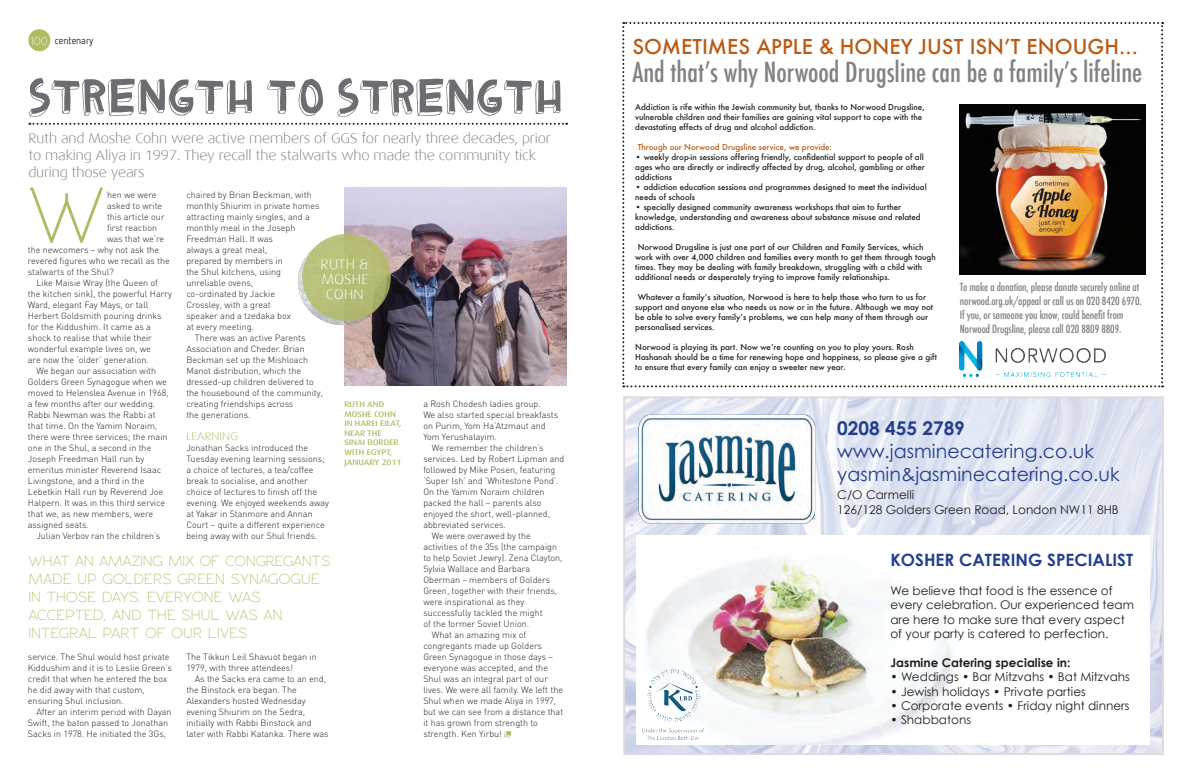
<style>
.page{position:relative;width:1191px;height:780px;background:#fff}
.page>*{position:absolute;margin:0;border:0;box-sizing:border-box;transform-origin:0 0}
.t1{font:80.3px "Rawengulk";color:#b2ba62}
.t2{font:56px "Denne Matryoshka";letter-spacing:-.02em;color:#6c6d70}
.t3{font:500 condensed 27px "Futura";color:#808285}
.t4{font:500 20px "Futura";color:#b95b14}
.t5{font:19px "Century Gothic";color:#253f8e}
.t6{font:700 19px "Century Gothic";color:#253f8e}
.t7{font:700 17px "Century Gothic";color:#253f8e}
.t8{font:15px/18px "Rawengulk";letter-spacing:.02em;color:#b2ba62}
.t9{font:300 14px/16.8px "Dax Wide";letter-spacing:-.01em;color:#808285}
.t10{font:300 14px/15px "Dax Wide";letter-spacing:.015em;color:#fff;text-align:center}
.t11{font:12px/14.4px "Century Gothic";color:#231f20}
.t12{font:700 12px "Century Gothic";color:#231f20}
.t13{font:12px "Rawengulk";color:#fff}
.t14{font:500 condensed 11px/14px "Futura";letter-spacing:-.01em;color:#808285}
.t15{font:300 11px "Dax Wide";letter-spacing:.015em;color:#b2ba62}
.t16{font:10px "Netto OT";color:#231f20}
.t17{font:300 9px/11px "DIN";color:#231f20}
.t18{font:500 8px/10px "Futura";color:#231f20}
.t19{font:500 8px/9.6px "Dax Wide";letter-spacing:.005em;color:#b2ba62}
.t20{font:500 8px "Futura";color:#b95b14}
</style>
<div class="page">
<svg style="left:29px;top:123px;width:538px;height:2px"></svg>
<svg style="left:504px;top:731px;width:7px;height:6px"></svg>
<img style="left:345px;top:187px;width:221px;height:198px">
<img style="left:298px;top:238px;width:88px;height:87px">
<div style="left:302px;top:234px;width:89px;height:87px;background:linear-gradient(to right,#bec681,#adb16c);border-radius:50%"></div>
<div style="left:28px;top:29px;width:22px;height:22px;background:#b2ba62;border-radius:50%"></div>
<svg style="left:622px;top:22px;width:541px;height:365px"></svg>
<img style="left:959px;top:104px;width:186px;height:170px">
<img style="left:959px;top:341px;width:146px;height:35px">
<img style="left:626px;top:399px;width:535px;height:353px">
<div style="left:623px;top:396px;width:541px;height:359px;border:2px solid #a8a9ad"></div>
<img style="left:638px;top:414px;width:177px;height:110px">
<div style="left:636px;top:535px;width:513px;height:209px;background:#fff"></div>
<img style="left:646px;top:555px;width:306px;height:189px">
<img style="left:642px;top:669px;width:61px;height:70px">
<p class="t13" style="left:31px;top:34px;width:18px">100</p>
<p class="t16" style="left:55px;top:34px;width:40px">centenary</p>
<p class="t2" style="left:28px;top:70px;width:536px">STRENGTH TO STRENGTH</p>
<p class="t9" style="left:28px;top:130px;width:524px">Ruth and Moshe Cohn were active members of GGS for nearly three decades, prior to making Aliya in 1997. They recall the stalwarts who made the community tick during those years</p>
<p class="t1" style="left:28px;top:170px;width:79px">W</p>
<p class="t17" style="left:107px;top:189px;width:51px">hen we were</p>
<p class="t17" style="left:107px;top:200px;width:57px">asked to write</p>
<p class="t17" style="left:107px;top:211px;width:59px">this article our</p>
<p class="t17" style="left:107px;top:222px;width:52px">first reaction</p>
<p class="t17" style="left:107px;top:233px;width:59px">was that we’re</p>
<p class="t17" style="left:28px;top:244px;width:133px">the newcomers – why not ask the</p>
<p class="t17" style="left:28px;top:255px;width:143px">revered figures who we recall as the</p>
<p class="t17" style="left:28px;top:266px;width:87px">stalwarts of the Shul?</p>
<p class="t17" style="left:28px;top:277px;width:145px;text-indent:9px">Like Maisie Wray (the Queen of the kitchen sink), the powerful Harry<br>Ward, elegant Fay Mays, or tall<br>Herbert Goldsmith pouring drinks for the Kiddushim. It came as a shock to realise that while their wonderful example lives on, we<br>are now the ‘older’ generation.</p>
<p class="t17" style="left:28px;top:365px;width:142px;text-indent:9px">We began our association with<br>Golders Green Synagogue when we moved to Helenslea Avenue in 1968, a few months after our wedding.<br>Rabbi Newman was the Rabbi at that time. On the Yamim Noraim, there were three services; the main one in the Shul, a second in the<br>Joseph Freedman Hall run by emeritus minister Reverend Isaac<br>Livingstone, and a third in the<br>Lebetkin Hall run by Reverend Joe<br>Halpern. It was in this third service that we, as new members, were assigned seats.</p>
<p class="t17" style="left:36px;top:530px;width:125px">Julian Verbov ran the children’s</p>
<p class="t17" style="left:186px;top:189px;width:135px">chaired by Brian Beckman, with monthly Shiurim in private homes attracting mainly singles, and a monthly meal in the Joseph<br>Freedman Hall. It was<br>always a great meal,<br>prepared by members in<br>the Shul kitchens, using unreliable ovens,<br>co-ordinated by Jackie<br>Crossley, with a great<br>speaker and a tzedaka box<br>at every meeting.</p>
<p class="t17" style="left:186px;top:332px;width:138px;text-indent:9px">There was an active Parents<br>Association and Cheder. Brian<br>Beckman set up the Mishloach<br>Manot distribution, which the dressed-up children delivered to the housebound of the community, creating friendships across<br>the generations.</p>
<p class="t15" style="left:186px;top:430px;width:53px">LEARNING</p>
<p class="t17" style="left:186px;top:442px;width:144px">Jonathan Sacks introduced the Tuesday evening learning sessions; a choice of lectures, a tea/coffee break to socialise, and another choice of lectures to finish off the evening. We enjoyed weekends away at Yakar in Stanmore and Annan Court – quite a different experience being away with our Shul friends.</p>
<p class="t10" style="left:320px;top:256px;width:50px">RUTH &amp;<br>MOSHE<br>COHN</p>
<p class="t19" style="left:344px;top:399px;width:59px">RUTH AND<br>MOSHE COHN<br>IN HAREI EILAT,<br>NEAR THE<br>SINAI BORDER<br>WITH EGYPT,<br>JANUARY 2011</p>
<p class="t8" style="left:28px;top:551px;width:303px">WHAT AN AMAZING MIX OF CONGREGANTS<br>MADE UP GOLDERS GREEN SYNAGOGUE<br>IN THOSE DAYS. EVERYONE WAS<br>ACCEPTED, AND THE SHUL WAS AN<br>INTEGRAL PART OF OUR LIVES</p>
<p class="t17" style="left:28px;top:651px;width:145px">service. The Shul would host private<br>Kiddushim and it is to Leslie Green’s credit that when he entered the box he did away with that custom, ensuring Shul inclusion.</p>
<p class="t17" style="left:28px;top:706px;width:145px;text-indent:9px">After an interim period with Dayan<br>Swift, the baton passed to Jonathan<br>Sacks in 1978. He initiated the 3Gs,</p>
<p class="t17" style="left:186px;top:651px;width:132px">The Tikkun Leil Shavuot began in<br>1979, with three attendees!</p>
<p class="t17" style="left:186px;top:673px;width:144px;text-indent:9px">As the Sacks era came to an end, the Binstock era began. The<br>Alexanders hosted Wednesday evening Shiurim on the Sedra, initially with Rabbi Binstock and later with Rabbi Katanka. There was</p>
<p class="t17" style="left:423px;top:398px;width:136px">a Rosh Chodesh ladies group.<br>We also started special breakfasts on Purim, Yom Ha’Atzmaut and<br>Yom Yerushalayim.</p>
<p class="t17" style="left:423px;top:442px;width:142px;text-indent:9px">We remember the children’s services. Led by Robert Lipman and followed by Mike Posen, featuring ‘Super Ish’ and ‘Whitestone Pond’.<br>On the Yamim Noraim children packed the hall – parents also enjoyed the short, well-planned, abbreviated services.</p>
<p class="t17" style="left:423px;top:530px;width:141px;text-indent:9px">We were overawed by the activities of the 35s (the campaign to help Soviet Jewry). Zena Clayton,<br>Sylvia Wallace and Barbara<br>Oberman – members of Golders<br>Green, together with their friends, were inspirational as they successfully tackled the might<br>of the former Soviet Union.</p>
<p class="t17" style="left:423px;top:629px;width:141px;text-indent:9px">What an amazing mix of congregants made up Golders<br>Green Synagogue in those days – everyone was accepted, and the<br>Shul was an integral part of our lives. We were all family. We left the<br>Shul when we made Aliya in 1997, but we can see from a distance that it has grown from strength to strength. Ken Yirbu!</p>
<p class="t4" style="left:632px;top:33px;width:507px">SOMETIMES APPLE &amp; HONEY JUST ISN’T ENOUGH…</p>
<p class="t3" style="left:632px;top:55px;width:511px">And that’s why Norwood Drugsline can be a family’s lifeline</p>
<p class="t18" style="left:635px;top:102px;width:291px">Addiction is rife within the Jewish community but, thanks to Norwood Drugsline, vulnerable children and their families are gaining vital support to cope with the devastating effects of drug and alcohol addiction.</p>
<p class="t20" style="left:637px;top:141px;width:196px">Through our Norwood Drugsline service, we provide:</p>
<p class="t18" style="left:635px;top:152px;width:291px">• weekly drop-in sessions offering friendly, confidential support to people of all ages who are directly or indirectly affected by drug, alcohol, gambling or other addictions</p>
<p class="t18" style="left:635px;top:182px;width:293px">• addiction education sessions and programmes designed to meet the individual needs of schools</p>
<p class="t18" style="left:635px;top:202px;width:287px">• specially designed community awareness workshops that aim to further knowledge, understanding and awareness about substance misuse and related addictions.</p>
<p class="t18" style="left:635px;top:242px;width:302px;text-indent:2px">Norwood Drugsline is just one part of our Children and Family Services, which work with over 4,000 children and families every month to get them through tough times. They may be dealing with family breakdown, struggling with a child with additional needs or desperately trying to improve family relationships.</p>
<p class="t18" style="left:635px;top:292px;width:299px;text-indent:2px">Whatever a family’s situation, Norwood is here to help those who turn to us for support and anyone else who needs us now or in the future. Although we may not be able to solve every family’s problems, we can help many of them through our personalised services.</p>
<p class="t18" style="left:635px;top:342px;width:303px">Norwood is playing its part. Now we’re counting on you to play yours. Rosh<br>Hashanah should be a time for renewing hope and happiness, so please give a gift to ensure that every family can enjoy a sweeter new year.</p>
<p class="t14" style="left:960px;top:280px;width:183px">To make a donation, please donate securely online at norwood.org.uk/appeal or call us on 020 8420 6970.</p>
<p class="t14" style="left:960px;top:308px;width:165px">If you, or someone you know, could benefit from<br>Norwood Drugsline, please call 020 8809 8809.</p>
<p class="t6" style="left:837px;top:416px;width:129px">0208 455 2789</p>
<p class="t5" style="left:837px;top:439px;width:258px">www.jasminecatering.co.uk</p>
<p class="t5" style="left:837px;top:462px;width:284px">yasmin&amp;jasminecatering.co.uk</p>
<p class="t11" style="left:837px;top:487px;width:78px">C/O Carmelli</p>
<p class="t11" style="left:837px;top:502px;width:283px">126/128 Golders Green Road, London NW11 8HB</p>
<p class="t7" style="left:890px;top:549px;width:244px">KOSHER CATERING SPECIALIST</p>
<p class="t11" style="left:890px;top:583px;width:245px">We believe that food is the essence of every celebration. Our experienced team are here to make sure that every aspect of your party is catered to perfection.</p>
<p class="t12" style="left:890px;top:655px;width:181px">Jasmine Catering specialise in:</p>
<p class="t11" style="left:890px;top:669px;width:241px">• Weddings • Bar Mitzvahs • Bat Mitzvahs</p>
<p class="t11" style="left:890px;top:684px;width:197px">• Jewish holidays • Private parties</p>
<p class="t11" style="left:890px;top:698px;width:240px">• Corporate events • Friday night dinners</p>
<p class="t11" style="left:890px;top:712px;width:82px">• Shabbatons</p>
</div>
